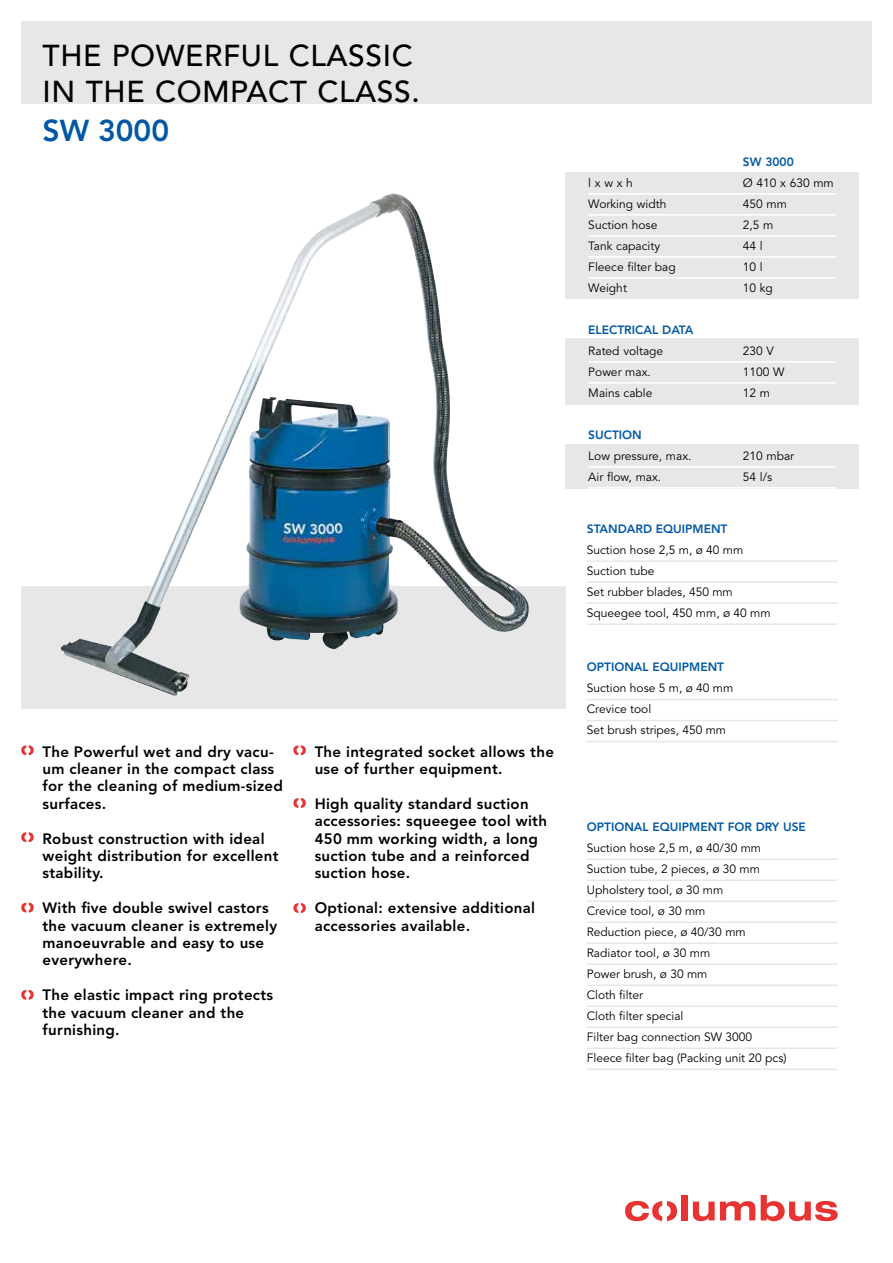
<style>
.page{position:relative;width:893px;height:1263px;background:#fff}
.page>*{position:absolute;margin:0;border:0;box-sizing:border-box;transform-origin:0 0}
.t1{font:500 30px/36px "Avenir";letter-spacing:.02em;color:#000}
.t2{font:800 30px "Avenir";color:#0058a5}
.t3{font:800 15px/17.4px "Avenir";letter-spacing:.02em;color:#000}
.t4{font:12px/21px "Avenir";color:#000}
.t5{font:800 12px "Avenir";color:#0058a5}
</style>
<div class="page">
<div style="left:21px;top:587px;width:545px;height:122px;background:#e7e7e7"></div>
<img style="left:61px;top:194px;width:457px;height:501px">
<div style="left:681px;top:1195px;width:7px;height:25px;background:#e73331"></div>
<svg style="left:693px;top:1201px;width:62px;height:20px"></svg>
<svg style="left:761px;top:1195px;width:77px;height:26px"></svg>
<svg style="left:625px;top:1201px;width:52px;height:20px"></svg>
<svg style="left:21px;top:745px;width:13px;height:10px"></svg>
<svg style="left:21px;top:832px;width:13px;height:10px"></svg>
<svg style="left:21px;top:902px;width:13px;height:10px"></svg>
<svg style="left:21px;top:990px;width:13px;height:10px"></svg>
<svg style="left:293px;top:798px;width:13px;height:10px"></svg>
<svg style="left:293px;top:903px;width:13px;height:10px"></svg>
<svg style="left:293px;top:745px;width:13px;height:10px"></svg>
<div style="left:21px;top:21px;width:851px;height:83px;background:#e7e7e7"></div>
<div style="left:566px;top:172px;width:293px;height:316px;background:#e7e7e7"></div>
<div style="left:566px;top:300px;width:293px;height:38px;background:#fff"></div>
<div style="left:566px;top:405px;width:293px;height:38px;background:#fff"></div>
<hr style="left:588px;top:193px;width:248px;height:2px;background:#fff">
<hr style="left:588px;top:214px;width:248px;height:2px;background:#fff">
<hr style="left:588px;top:235px;width:248px;height:2px;background:#fff">
<hr style="left:588px;top:256px;width:248px;height:2px;background:#fff">
<hr style="left:588px;top:277px;width:248px;height:2px;background:#fff">
<hr style="left:588px;top:361px;width:248px;height:2px;background:#fff">
<hr style="left:588px;top:382px;width:248px;height:2px;background:#fff">
<hr style="left:588px;top:466px;width:248px;height:2px;background:#fff">
<hr style="left:588px;top:487px;width:248px;height:2px;background:#fff">
<hr style="left:587px;top:560px;width:251px;height:2px;background:#e7e7e7">
<hr style="left:587px;top:581px;width:251px;height:2px;background:#e7e7e7">
<hr style="left:587px;top:602px;width:251px;height:2px;background:#e7e7e7">
<hr style="left:587px;top:623px;width:251px;height:2px;background:#e7e7e7">
<hr style="left:587px;top:858px;width:251px;height:2px;background:#e7e7e7">
<hr style="left:587px;top:879px;width:251px;height:2px;background:#e7e7e7">
<hr style="left:587px;top:900px;width:251px;height:2px;background:#e7e7e7">
<hr style="left:587px;top:921px;width:251px;height:2px;background:#e7e7e7">
<hr style="left:587px;top:942px;width:251px;height:2px;background:#e7e7e7">
<hr style="left:587px;top:963px;width:251px;height:2px;background:#e7e7e7">
<hr style="left:587px;top:984px;width:251px;height:2px;background:#e7e7e7">
<hr style="left:587px;top:1005px;width:251px;height:2px;background:#e7e7e7">
<hr style="left:587px;top:1026px;width:251px;height:2px;background:#e7e7e7">
<hr style="left:587px;top:1047px;width:251px;height:2px;background:#e7e7e7">
<hr style="left:587px;top:1068px;width:251px;height:2px;background:#e7e7e7">
<hr style="left:587px;top:699px;width:251px;height:1px;background:#e7e7e7">
<hr style="left:587px;top:720px;width:251px;height:1px;background:#e7e7e7">
<hr style="left:587px;top:741px;width:251px;height:1px;background:#e7e7e7">
<h1 class="t1" style="left:43px;top:37px;width:379px">THE POWERFUL CLASSIC<br>IN THE COMPACT CLASS.</h1>
<h1 class="t2" style="left:43px;top:117px;width:128px">SW 3000</h1>
<p class="t3" style="left:43px;top:744px;width:242px">The Powerful wet and dry vacu&shy;um cleaner in the compact class for the cleaning of medium-sized surfaces.</p>
<p class="t3" style="left:43px;top:831px;width:238px">Robust construction with ideal weight distribution for excellent stability.</p>
<p class="t3" style="left:43px;top:900px;width:236px">With five double swivel castors the vacuum cleaner is extremely manoeuvrable and easy to use everywhere.</p>
<p class="t3" style="left:43px;top:987px;width:232px">The elastic impact ring protects the vacuum cleaner and the furnishing.</p>
<p class="t3" style="left:315px;top:744px;width:241px">The integrated socket allows the use of further equipment.</p>
<p class="t3" style="left:315px;top:796px;width:234px">High quality standard suction accessories: squeegee tool with<br>450 mm working width, a long suction tube and a reinforced suction hose.</p>
<p class="t3" style="left:315px;top:900px;width:222px">Optional: extensive additional accessories available.</p>
<p class="t5" style="left:743px;top:156px;width:52px">SW 3000</p>
<p class="t4" style="left:588px;top:173px;width:46px">l x w x h</p>
<p class="t4" style="left:743px;top:173px;width:92px">Ø 410 x 630 mm</p>
<p class="t4" style="left:588px;top:194px;width:80px">Working width</p>
<p class="t4" style="left:743px;top:194px;width:46px">450 mm</p>
<p class="t4" style="left:588px;top:215px;width:71px">Suction hose</p>
<p class="t4" style="left:743px;top:215px;width:32px">2,5 m</p>
<p class="t4" style="left:588px;top:236px;width:73px">Tank capacity</p>
<p class="t4" style="left:743px;top:236px;width:21px">44 l</p>
<p class="t4" style="left:588px;top:257px;width:89px">Fleece filter bag</p>
<p class="t4" style="left:743px;top:257px;width:21px">10 l</p>
<p class="t4" style="left:588px;top:278px;width:40px">Weight</p>
<p class="t4" style="left:743px;top:278px;width:32px">10 kg</p>
<p class="t5" style="left:588px;top:324px;width:107px">ELECTRICAL DATA</p>
<p class="t4" style="left:588px;top:341px;width:76px">Rated voltage</p>
<p class="t4" style="left:743px;top:341px;width:33px">230 V</p>
<p class="t4" style="left:588px;top:362px;width:64px">Power max.</p>
<p class="t4" style="left:743px;top:362px;width:43px">1100 W</p>
<p class="t4" style="left:588px;top:383px;width:66px">Mains cable</p>
<p class="t4" style="left:743px;top:383px;width:29px">12 m</p>
<p class="t5" style="left:588px;top:429px;width:55px">SUCTION</p>
<p class="t4" style="left:588px;top:446px;width:105px">Low pressure, max.</p>
<p class="t4" style="left:743px;top:446px;width:53px">210 mbar</p>
<p class="t4" style="left:588px;top:467px;width:74px">Air flow, max.</p>
<p class="t4" style="left:743px;top:467px;width:31px">54 l/s</p>
<p class="t5" style="left:587px;top:524px;width:142px">STANDARD EQUIPMENT</p>
<p class="t4" style="left:587px;top:541px;width:185px">Suction hose 2,5 m, ø 40 mm<br>Suction tube<br>Set rubber blades, 450 mm<br>Squeegee tool, 450 mm, ø 40 mm</p>
<p class="t5" style="left:587px;top:662px;width:139px">OPTIONAL EQUIPMENT</p>
<p class="t4" style="left:587px;top:679px;width:148px">Suction hose 5 m, ø 40 mm<br>Crevice tool<br>Set brush stripes, 450 mm</p>
<p class="t5" style="left:587px;top:822px;width:221px">OPTIONAL EQUIPMENT FOR DRY USE</p>
<p class="t4" style="left:587px;top:839px;width:201px">Suction hose 2,5 m, ø 40/30 mm<br>Suction tube, 2 pieces, ø 30 mm<br>Upholstery tool, ø 30 mm<br>Crevice tool, ø 30 mm<br>Reduction piece, ø 40/30 mm<br>Radiator tool, ø 30 mm<br>Power brush, ø 30 mm<br>Cloth filter<br>Cloth filter special<br>Filter bag connection SW 3000<br>Fleece filter bag (Packing unit 20 pcs)</p>
</div>
